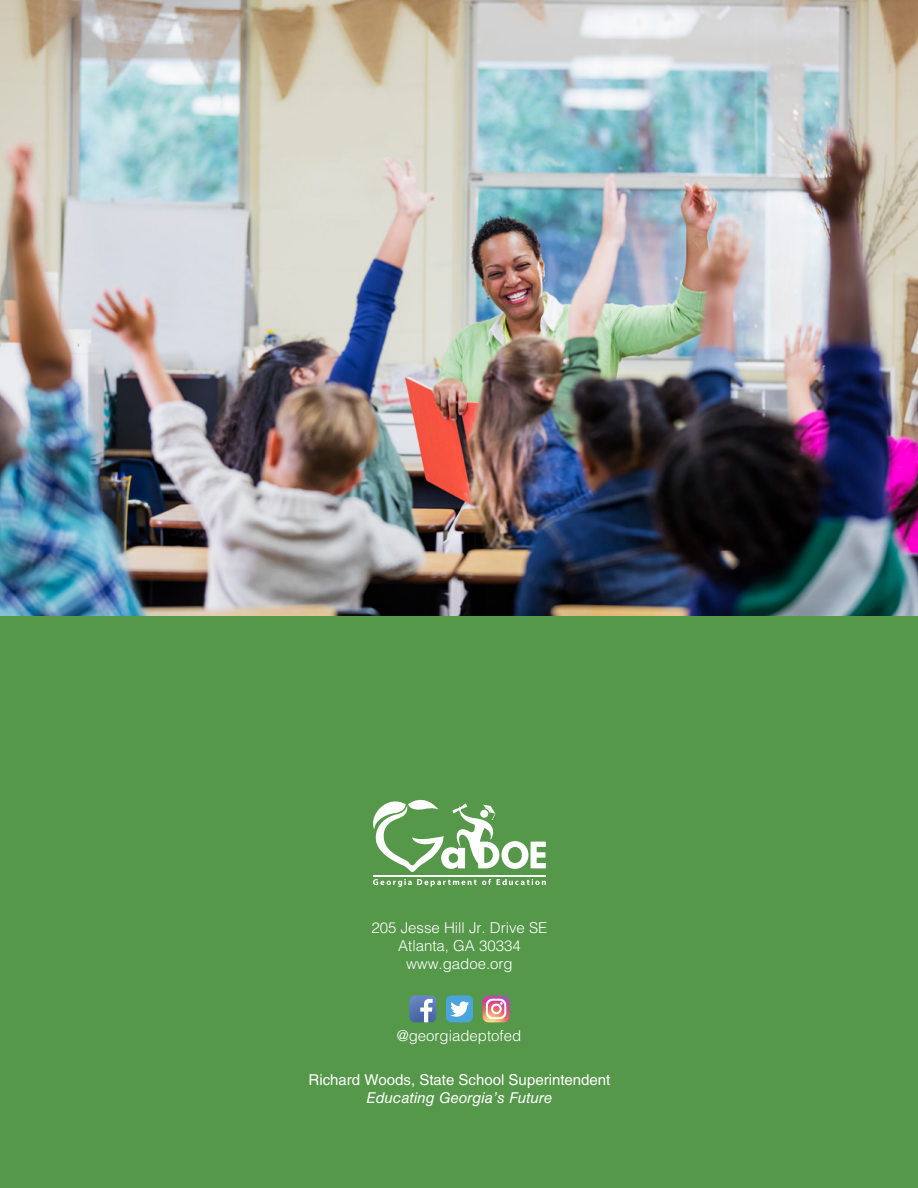
<style>
.page{position:relative;width:918px;height:1188px;background:#fff}
.page>*{position:absolute;margin:0;border:0;box-sizing:border-box;transform-origin:0 0}
.t1{font:300 15px/18px "Helvetica LT Std";color:#fff;text-align:center}
.t2{font:15px "Helvetica LT Std";color:#fff}
.t3{font:italic 15px "Helvetica LT Std";color:#fff}
</style>
<div class="page">
<img style="left:0;top:0;width:918px;height:616px">
<div style="left:0;top:616px;width:918px;height:572px;background:#55984a"></div>
<svg style="left:483px;top:995px;width:27px;height:27px"></svg>
<svg style="left:409px;top:995px;width:27px;height:27px"></svg>
<div style="left:446px;top:995px;width:27px;height:27px;background:#4ba5da;border-radius:6px"></div>
<svg style="left:450px;top:1001px;width:19px;height:16px"></svg>
<svg style="left:373px;top:799px;width:173px;height:88px"></svg>
<p class="t1" style="left:372px;top:919px;width:177px">205 Jesse Hill Jr. Drive SE<br>Atlanta, GA 30334 www.gadoe.org</p>
<p class="t1" style="left:397px;top:1026px;width:126px">@georgiadeptofed</p>
<p class="t2" style="left:309px;top:1071px;width:303px">Richard Woods, State School Superintendent</p>
<p class="t3" style="left:367px;top:1089px;width:187px">Educating Georgia’s Future</p>
</div>
